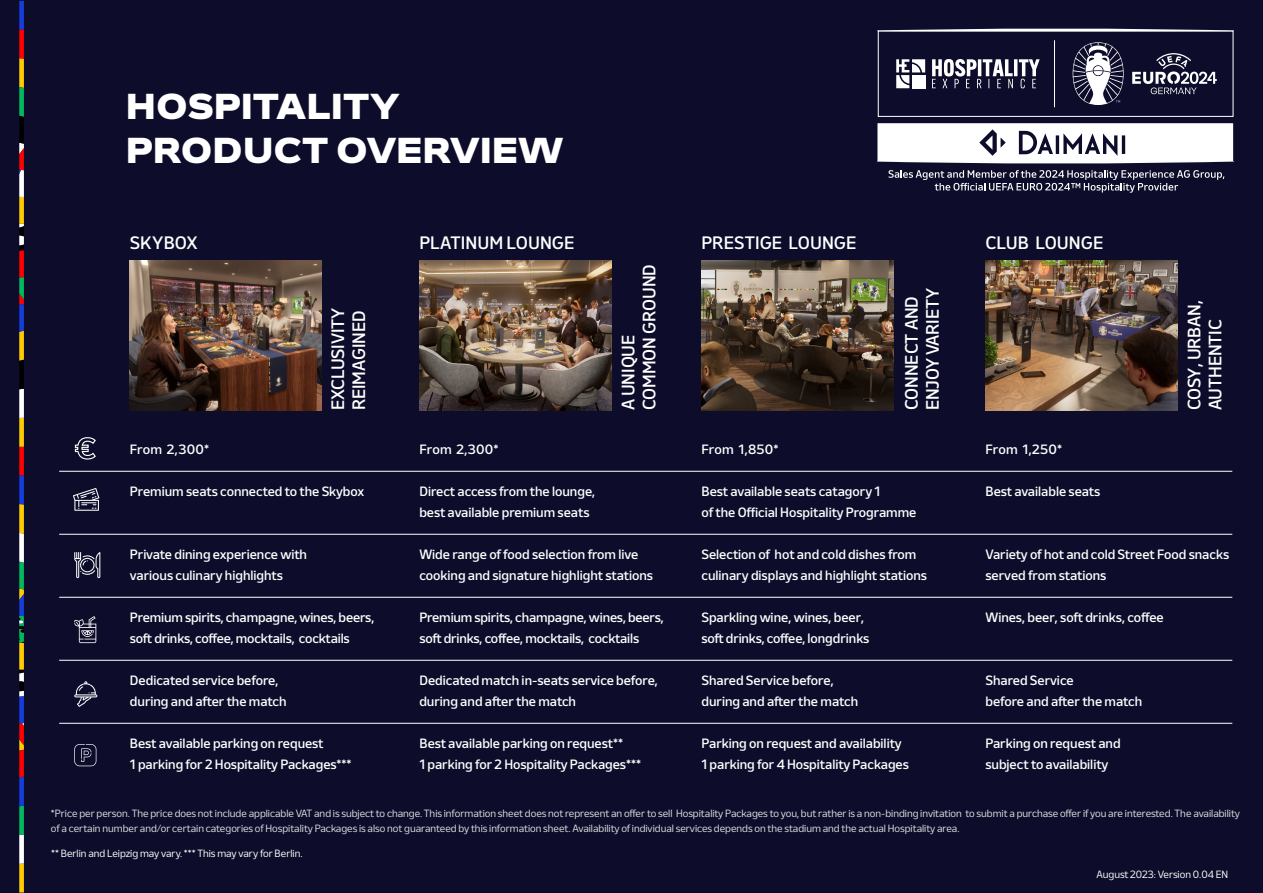
<style>
.page{position:relative;width:1263px;height:893px;background:#0d0d2b}
.page>*{position:absolute;margin:0;border:0;box-sizing:border-box;transform-origin:0 0}
.t1{font:800 expanded 36px "UEFA Euro";color:#fff}
.t2{font:500 condensed 18px "UEFA Euro";color:#fff}
.t3{font:500 condensed 13.5px/21px "UEFA Euro";color:#fff}
.t4{font:condensed 10.5px/15px "UEFA Euro";color:#dfe0e1}
.t5{font:condensed 10.5px "UEFA Euro";color:#fff}
</style>
<div class="page">
<div style="left:19px;top:863px;width:5px;height:29px;background:#fc0"></div>
<div style="left:19px;top:1px;width:5px;height:29px;background:#143ddb"></div>
<svg style="left:19px;top:224px;width:5px;height:640px;background:#867563"></svg>
<div style="left:19px;top:197px;width:5px;height:27px;background:#fc0"></div>
<svg style="left:19px;top:30px;width:5px;height:167px"></svg>
<div style="left:878px;top:31px;width:355px;height:86px;border:1px solid #fff"></div>
<svg style="left:878px;top:28px;width:355px;height:3px"></svg>
<svg style="left:1073px;top:42px;width:144px;height:63px"></svg>
<svg style="left:932px;top:59px;width:108px;height:29px"></svg>
<svg style="left:896px;top:59px;width:29px;height:29px"></svg>
<hr style="left:1054px;top:40px;width:1px;height:67px;background:#fff">
<svg style="left:888px;top:170px;width:336px;height:23px"></svg>
<svg style="left:877px;top:123px;width:356px;height:41px;background:#e2e2e5"></svg>
<svg style="left:74px;top:681px;width:23px;height:26px"></svg>
<svg style="left:74px;top:744px;width:22px;height:22px"></svg>
<svg style="left:74px;top:552px;width:26px;height:26px"></svg>
<svg style="left:73px;top:488px;width:26px;height:23px"></svg>
<svg style="left:74px;top:616px;width:22px;height:27px"></svg>
<hr style="left:59px;top:471px;width:1173px;height:1px;background:#fff">
<hr style="left:59px;top:534px;width:1173px;height:1px;background:#fff">
<hr style="left:59px;top:597px;width:1173px;height:1px;background:#fff">
<hr style="left:59px;top:660px;width:1173px;height:1px;background:#fff">
<hr style="left:59px;top:723px;width:1173px;height:1px;background:#fff">
<img style="left:130px;top:260px;width:192px;height:150px">
<img style="left:419px;top:260px;width:192px;height:150px">
<img style="left:701px;top:260px;width:192px;height:150px">
<img style="left:985px;top:260px;width:192px;height:150px">
<svg style="left:74px;top:438px;width:22px;height:22px"></svg>
<p class="t1" style="left:126px;top:82px;width:276px">HOSPITALITY</p>
<p class="t1" style="left:126px;top:125px;width:439px">PRODUCT OVERVIEW</p>
<p class="t2" style="left:130px;top:230px;width:69px">SKYBOX</p>
<p class="t2" style="left:326px;top:410px;width:104px;rotate:-90deg">EXCLUSIVITY</p>
<p class="t2" style="left:347px;top:410px;width:102px;rotate:-90deg">REIMAGINED</p>
<p class="t3" style="left:130px;top:439px;width:81px">From 2,300*</p>
<p class="t3" style="left:130px;top:481px;width:236px">Premium seats connected to the Skybox</p>
<p class="t3" style="left:130px;top:544px;width:179px">Private dining experience with</p>
<p class="t3" style="left:130px;top:565px;width:155px">various culinary highlights</p>
<p class="t3" style="left:130px;top:607px;width:246px">Premium spirits, champagne, wines, beers, soft drinks, coffee, mocktails, cocktails</p>
<p class="t3" style="left:130px;top:670px;width:150px">Dedicated service before,</p>
<p class="t3" style="left:130px;top:691px;width:158px">during and after the match</p>
<p class="t3" style="left:130px;top:733px;width:195px">Best available parking on request</p>
<p class="t3" style="left:130px;top:754px;width:223px">1 parking for 2 Hospitality Packages***</p>
<p class="t2" style="left:419px;top:230px;width:157px">PLATINUM LOUNGE</p>
<p class="t2" style="left:637px;top:410px;width:148px;rotate:-90deg">COMMON GROUND</p>
<p class="t2" style="left:616px;top:410px;width:77px;rotate:-90deg">A UNIQUE</p>
<p class="t3" style="left:419px;top:439px;width:81px">From 2,300*</p>
<p class="t3" style="left:419px;top:481px;width:177px">Direct access from the lounge,</p>
<p class="t3" style="left:419px;top:502px;width:172px">best available premium seats</p>
<p class="t3" style="left:419px;top:544px;width:220px">Wide range of food selection from live</p>
<p class="t3" style="left:419px;top:565px;width:235px">cooking and signature highlight stations</p>
<p class="t3" style="left:419px;top:607px;width:246px">Premium spirits, champagne, wines, beers, soft drinks, coffee, mocktails, cocktails</p>
<p class="t3" style="left:419px;top:670px;width:240px">Dedicated match in-seats service before, during and after the match</p>
<p class="t3" style="left:419px;top:733px;width:205px">Best available parking on request**</p>
<p class="t3" style="left:419px;top:754px;width:223px">1 parking for 2 Hospitality Packages***</p>
<p class="t2" style="left:701px;top:230px;width:157px">PRESTIGE LOUNGE</p>
<p class="t2" style="left:900px;top:410px;width:116px;rotate:-90deg">CONNECT AND</p>
<p class="t2" style="left:921px;top:410px;width:124px;rotate:-90deg">ENJOY VARIETY</p>
<p class="t3" style="left:701px;top:439px;width:79px">From 1,850*</p>
<p class="t3" style="left:701px;top:481px;width:180px">Best available seats catagory 1</p>
<p class="t3" style="left:701px;top:502px;width:216px">of the Official Hospitality Programme</p>
<p class="t3" style="left:701px;top:544px;width:216px">Selection of hot and cold dishes from</p>
<p class="t3" style="left:701px;top:565px;width:227px">culinary displays and highlight stations</p>
<p class="t3" style="left:701px;top:607px;width:164px">Sparkling wine, wines, beer,</p>
<p class="t3" style="left:701px;top:628px;width:169px">soft drinks, coffee, longdrinks</p>
<p class="t3" style="left:701px;top:670px;width:134px">Shared Service before,</p>
<p class="t3" style="left:701px;top:691px;width:158px">during and after the match</p>
<p class="t3" style="left:701px;top:733px;width:202px">Parking on request and availability</p>
<p class="t3" style="left:701px;top:754px;width:209px">1 parking for 4 Hospitality Packages</p>
<p class="t2" style="left:985px;top:230px;width:119px">CLUB LOUNGE</p>
<p class="t3" style="left:985px;top:439px;width:78px">From 1,250*</p>
<p class="t3" style="left:985px;top:481px;width:116px">Best available seats</p>
<p class="t2" style="left:1182px;top:410px;width:112px;rotate:-90deg">COSY, URBAN,</p>
<p class="t2" style="left:1203px;top:410px;width:93px;rotate:-90deg">AUTHENTIC</p>
<p class="t3" style="left:985px;top:544px;width:245px">Variety of hot and cold Street Food snacks served from stations</p>
<p class="t3" style="left:985px;top:607px;width:180px">Wines, beer, soft drinks, coffee</p>
<p class="t3" style="left:985px;top:670px;width:90px">Shared Service</p>
<p class="t3" style="left:985px;top:691px;width:158px">before and after the match</p>
<p class="t3" style="left:985px;top:733px;width:137px">Parking on request and</p>
<p class="t3" style="left:985px;top:754px;width:124px">subject to availability</p>
<p class="t4" style="left:51px;top:806px;width:1190px">*Price per person. The price does not include applicable VAT and is subject to change. This information sheet does not represent an offer to sell Hospitality Packages to you, but rather is a non-binding invitation to submit a purchase offer if you are interested. The availability of a certain number and/or certain categories of Hospitality Packages is also not guaranteed by this information sheet. Availability of individual services depends on the stadium and the actual Hospitality area.</p>
<p class="t5" style="left:51px;top:846px;width:253px">** Berlin and Leipzig may vary. *** This may vary for Berlin.</p>
<p class="t5" style="left:1096px;top:868px;width:133px">August 2023: Version 0.04 EN</p>
</div>
